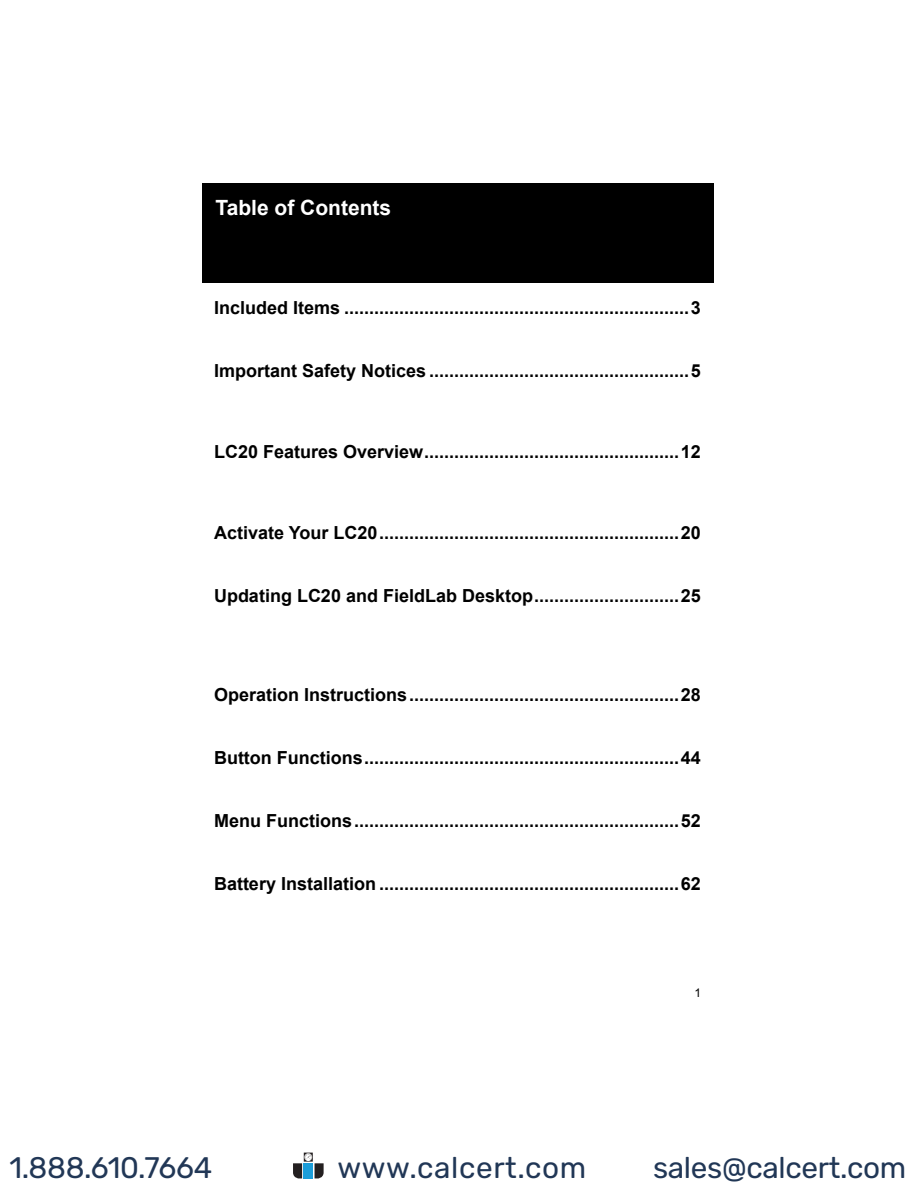
<style>
.page{position:relative;width:918px;height:1188px;background:#fff}
.page>*{position:absolute;margin:0;border:0;box-sizing:border-box;transform-origin:0 0}
.t1{font:29.7px "Rubik";letter-spacing:-.01em;color:#213756}
.t2{font:29.7px "Rubik";letter-spacing:.02em;color:#213756}
.t3{font:700 21px "Arial";color:#fff}
.t4{font:700 18px "Arial";color:#000}
.t5{font:12px "Arial";color:#000}
</style>
<div class="page">
<div style="left:202px;top:183px;width:512px;height:100px;background:#000"></div>
<svg style="left:293px;top:1154px;width:31px;height:24px"></svg>
<p class="t3" style="left:216px;top:193px;width:177px">Table of Contents</p>
<p class="t4" style="left:214px;top:295px;width:488px">Included Items .....................................................................3</p>
<p class="t4" style="left:214px;top:358px;width:488px">Important Safety Notices ....................................................5</p>
<p class="t4" style="left:214px;top:439px;width:488px">LC20 Features Overview...................................................12</p>
<p class="t4" style="left:214px;top:520px;width:488px">Activate Your LC20............................................................20</p>
<p class="t4" style="left:214px;top:583px;width:488px">Updating LC20 and FieldLab Desktop.............................25</p>
<p class="t4" style="left:214px;top:682px;width:488px">Operation Instructions......................................................28</p>
<p class="t4" style="left:214px;top:745px;width:488px">Button Functions...............................................................44</p>
<p class="t4" style="left:214px;top:808px;width:488px">Menu Functions.................................................................52</p>
<p class="t4" style="left:214px;top:871px;width:488px">Battery Installation ............................................................62</p>
<p class="t5" style="left:695px;top:985px;width:8px">1</p>
<h1 class="t1" style="left:9px;top:1151px;width:204px">1.888.610.7664</h1>
<h1 class="t2" style="left:337px;top:1151px;width:250px">www.calcert.com</h1>
<h1 class="t1" style="left:653px;top:1151px;width:255px">sales@calcert.com</h1>
</div>
